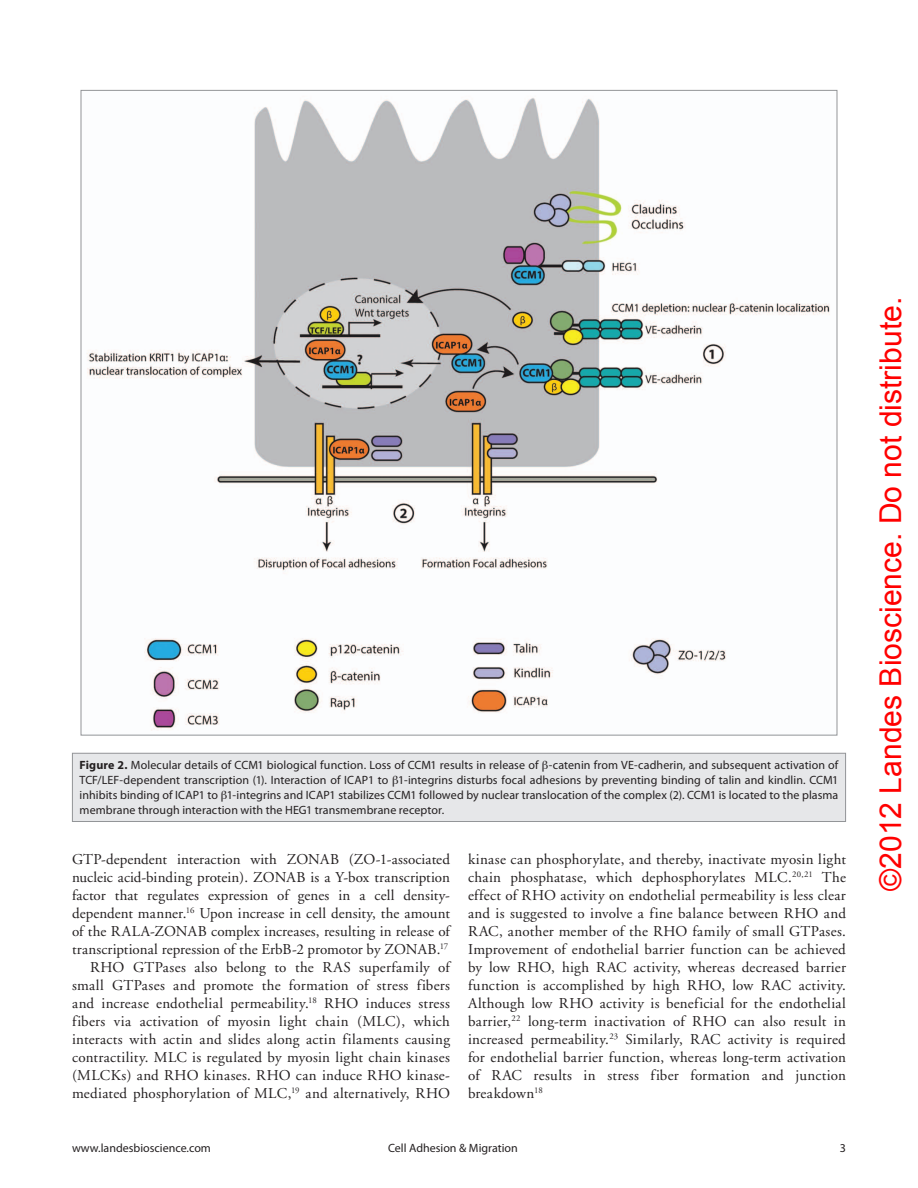
<style>
.page{position:relative;width:918px;height:1188px;background:#fff}
.page>*{position:absolute;margin:0;border:0;box-sizing:border-box;transform-origin:0 0}
.t1{font:30.15px "Arial";color:#f00}
.t2{font:15px/18px "Adobe Garamond";letter-spacing:.01em;color:#231f20;text-align:right}
.t3{font:12px/15px "Myriad Pro";color:#231f20;text-align:justify}
.s1{font-weight:700}
</style>
<div class="page">
<div style="left:72px;top:753px;width:774px;height:69px;background:#e6e7e9"></div>
<div style="left:72px;top:753px;width:774px;height:69px;border:1px solid #939598"></div>
<img style="left:87px;top:98px;width:743px;height:633px">
<p class="t3" style="left:80px;top:758px;width:760px"><span class="s1">Figure 2.</span> Molecular details of CCM1 biological function. Loss of CCM1 results in release of -catenin from VE-cadherin, and subsequent activation of TCF/LEF-dependent transcription (1). Interaction of ICAP1 to 1-integrins disturbs focal adhesions by preventing binding of talin and kindlin. CCM1 inhibits binding of ICAP1 to 1-integrins and ICAP1 stabilizes CCM1 followed by nuclear translocation of the complex (2). CCM1 is located to the plasma membrane through interaction with the HEG1 transmembrane receptor.</p>
<p class="t2" style="left:72px;top:851px;width:380px">GTP-dependent interaction with ZONAB (ZO-1-associated nucleic acid-binding protein). ZONAB is a Y-box transcription factor that regulates expression of genes in a cell density&shy;dependent manner.<sup>16</sup> Upon increase in cell density, the amount of the RALA-ZONAB complex increases, resulting in release of transcriptional repression of the ErbB-2 promotor by ZONAB.<sup>17<br></sup>RHO GTPases also belong to the RAS superfamily of small GTPases and promote the formation of stress fibers and increase endothelial permeability.<sup>18</sup> RHO induces stress fibers via activation of myosin light chain (MLC), which interacts with actin and slides along actin filaments causing contractility. MLC is regulated by myosin light chain kinases (MLCKs) and RHO kinases. RHO can induce RHO kinase&shy;mediated phosphorylation of MLC,<sup>19</sup> and alternatively, RHO</p>
<p class="t2" style="left:468px;top:851px;width:380px;text-align:justify">kinase can phosphorylate, and thereby, inactivate myosin light chain phosphatase, which dephosphorylates MLC.<sup>20,21</sup> The effect of RHO activity on endothelial permeability is less clear and is suggested to involve a fine balance between RHO and RAC, another member of the RHO family of small GTPases.<br>Improvement of endothelial barrier function can be achieved by low RHO, high RAC activity, whereas decreased barrier function is accomplished by high RHO, low RAC activity.<br>Although low RHO activity is beneficial for the endothelial barrier,<sup>22</sup> long-term inactivation of RHO can also result in increased permeability.<sup>23</sup> Similarly, RAC activity is required for endothelial barrier function, whereas long-term activation of RAC results in stress fiber formation and junction breakdown<sup>18</sup></p>
<p class="t3" style="left:72px;top:1140px;width:140px">www.landesbioscience.com</p>
<p class="t3" style="left:388px;top:1140px;width:131px">Cell Adhesion &amp; Migration</p>
<p class="t3" style="left:840px;top:1140px;width:8px">3</p>
<h1 class="t1" style="left:874px;top:891px;width:595px;rotate:-90deg">©2012 Landes Bioscience. Do not distribute.</h1>
</div>
